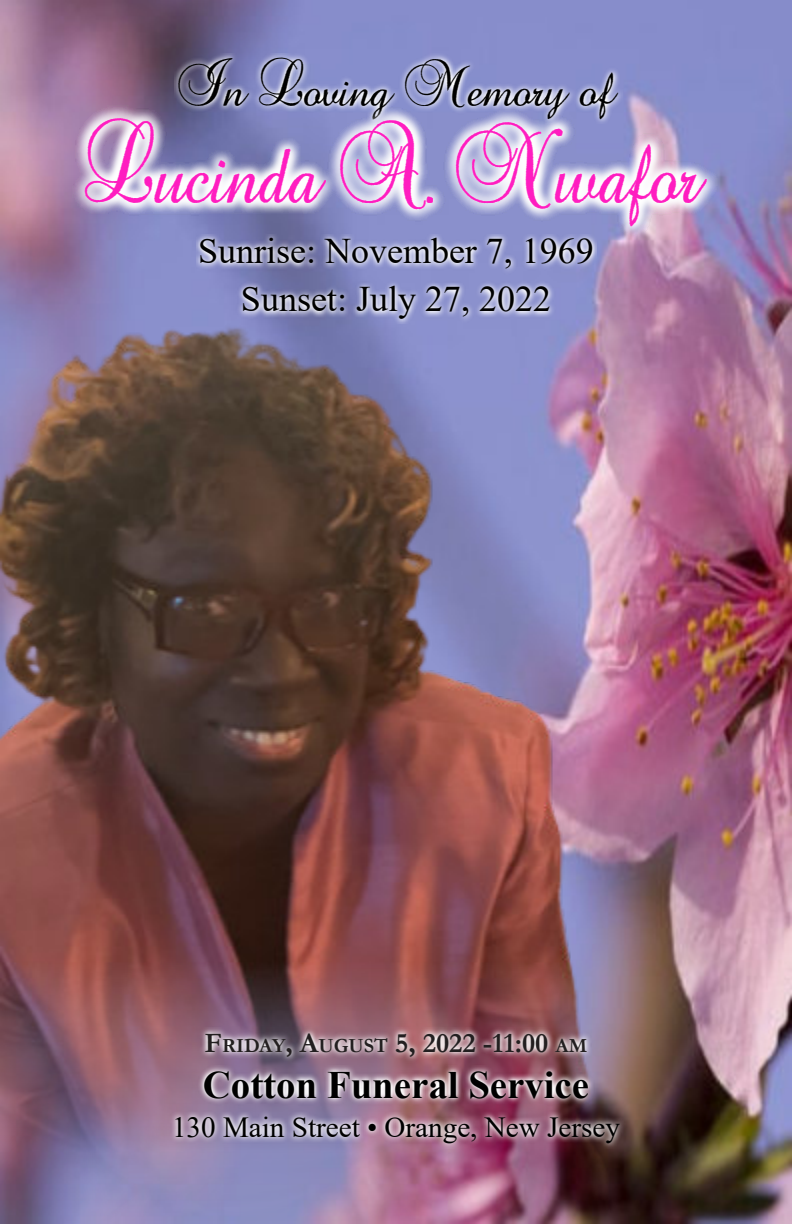
<style>
.page{position:relative;width:792px;height:1224px;background:#fff}
.page>*{position:absolute;margin:0;border:0;box-sizing:border-box;transform-origin:0 0}
.t1{font:53.4px "Baroque Antique Script";color:#ff1dc0;scale:.89 1}
.t2{font:700 38.8px "Times New Roman";color:#000}
.t3{font:36px/48px "Times New Roman";color:#000;text-align:center}
.t4{font:30.6px "Baroque Antique Script";color:#000}
.t5{font:29.2px "Times New Roman";color:#000}
.t6{font:700 28.2px "Garamond";color:#231f20}
.s1{font-size:20.2px}
</style>
<div class="page">
<img style="left:0;top:0;width:792px;height:1224px">
<img style="left:174px;top:53px;width:448px;height:53px">
<img style="left:73px;top:106px;width:646px;height:130px">
<img style="left:0;top:324px;width:612px;height:900px">
<img style="left:200px;top:1028px;width:393px;height:35px">
<img style="left:170px;top:1066px;width:456px;height:83px">
<img style="left:196px;top:234px;width:401px;height:89px">
<p class="t4" style="left:179px;top:77px;width:436px">In Loving Memory of</p>
<h1 class="t1" style="left:85px;top:153px;width:691px">Lucinda A. Nwafor</h1>
<p class="t3" style="left:198px;top:231px;width:397px">Sunrise: November 7, 1969<br>Sunset: July 27, 2022</p>
<p class="t6" style="left:205px;top:1034px;width:384px">F<span class="s1">RIDAY</span>, A<span class="s1">UGUST</span> 5, 2022 -11:00 <span class="s1">AM</span></p>
<p class="t2" style="left:203px;top:1072px;width:388px">Cotton Funeral Service</p>
<p class="t5" style="left:172px;top:1116px;width:449px">130 Main Street • Orange, New Jersey</p>
</div>
